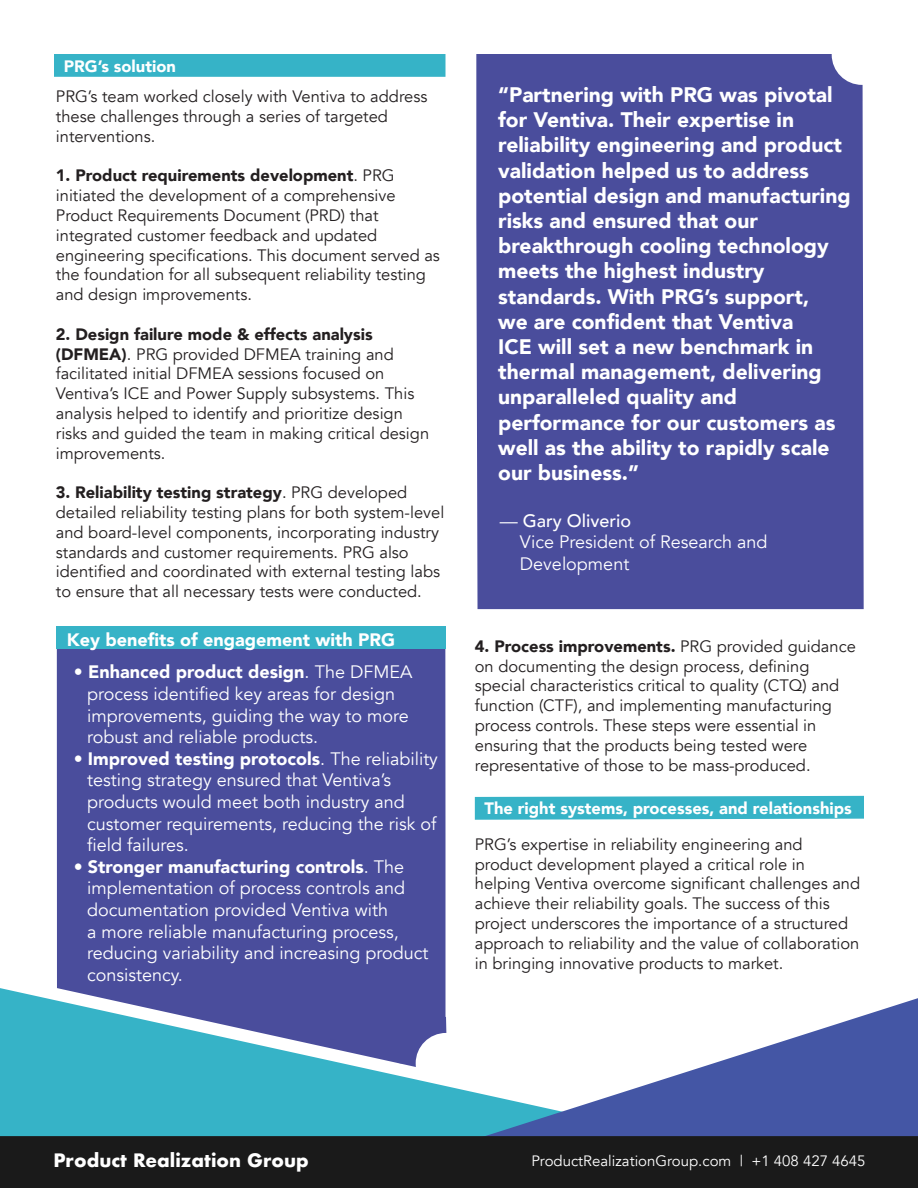
<style>
.page{position:relative;width:918px;height:1188px;background:#fff}
.page>*{position:absolute;margin:0;border:0;box-sizing:border-box;transform-origin:0 0}
.t1{font:900 21px/25.2px "Avenir";color:#fff}
.t2{font:18px/21.6px "Avenir";color:#fff}
.t3{font:900 18px "Avenir";color:#fff}
.t4{font:700 18px "Futura";color:#fff}
.t5{font:500 18px "Avenir";color:#fff}
.t6{font:16.5px/19.8px "Avenir";color:#231f20}
.t7{font:900 16.5px "Avenir";color:#fff}
.t8{font:15px "Avenir";color:#fff}
.s1{font-weight:900}
.s2{font-weight:400}
</style>
<div class="page">
<div style="left:57px;top:649px;width:389px;height:339px;background:#4a4d9c"></div>
<div style="left:476px;top:54px;width:388px;height:555px;background:#4a4d9c"></div>
<svg style="left:0;top:988px;width:446px;height:148px;background:#4ba1c1"></svg>
<svg style="left:434px;top:998px;width:484px;height:138px"></svg>
<svg style="left:816px;top:54px;width:46px;height:47px"></svg>
<div style="left:832px;top:24px;width:60px;height:61px;background:#fff;border-radius:50%"></div>
<div style="left:0;top:1136px;width:918px;height:52px;background:#1a1a1a"></div>
<div style="left:56px;top:626px;width:390px;height:23px;background:#36b3c7"></div>
<div style="left:54px;top:54px;width:392px;height:23px;background:#36b3c7"></div>
<svg style="left:475px;top:796px;width:389px;height:24px;background:#40b6c9"></svg>
<p class="t7" style="left:64px;top:52px;width:114px">PRG’s solution</p>
<p class="t6" style="left:56px;top:87px;width:373px">PRG’s team worked closely with Ventiva to address these challenges through a series of targeted interventions.</p>
<p class="t6" style="left:56px;top:166px;width:386px"><span class="s1">1. Product requirements development</span>. PRG initiated the development of a comprehensive Product Requirements Document (PRD) that integrated customer feedback and updated engineering specifications. This document served as the foundation for all subsequent reliability testing and design improvements.</p>
<p class="t6" style="left:56px;top:325px;width:375px"><span class="s1">2. Design failure mode &amp; effects analysis (DFMEA)</span>. PRG provided DFMEA training and facilitated initial DFMEA sessions focused on Ventiva’s ICE and Power Supply subsystems. This analysis helped to identify and prioritize design risks and guided the team in making critical design improvements.</p>
<p class="t6" style="left:56px;top:483px;width:390px"><span class="s1">3. Reliability testing strategy</span>. PRG developed detailed reliability testing plans for both system-level and board-level components, incorporating industry standards and customer requirements. PRG also identified and coordinated with external testing labs to ensure that all necessary tests were conducted.</p>
<p class="t3" style="left:67px;top:624px;width:330px">Key benefits of engagement with PRG</p>
<p class="t2" style="left:87px;top:662px;width:327px;text-indent:-14px">• <span class="s1">Enhanced product design</span>. The DFMEA process identified key areas for design improvements, guiding the way to more robust and reliable products.</p>
<p class="t2" style="left:87px;top:748px;width:352px;text-indent:-14px">• <span class="s1">Improved testing protocols</span>. The reliability testing strategy ensured that Ventiva’s products would meet both industry and customer requirements, reducing the risk of field failures.</p>
<p class="t2" style="left:87px;top:856px;width:343px;text-indent:-14px">• <span class="s1">Stronger manufacturing controls</span>. The implementation of process controls and documentation provided Ventiva with<br>a more reliable manufacturing process, reducing variability and increasing product consistency.</p>
<p class="t1" style="left:498px;top:82px;width:354px">“Partnering with PRG was pivotal for Ventiva. Their expertise in reliability engineering and product validation helped us to address potential design and manufacturing risks and ensured that our breakthrough cooling technology meets the highest industry standards. With PRG’s support,<br>we are confident that Ventiva<br>ICE will set a new benchmark in thermal management, delivering unparalleled quality and performance for our customers as well as the ability to rapidly scale our business.”</p>
<p class="t5" style="left:500px;top:505px;width:133px"><span class="s2">—</span> Gary Oliverio</p>
<p class="t2" style="left:520px;top:532px;width:249px">Vice President of Research and<br>Development</p>
<p class="t6" style="left:475px;top:636px;width:383px"><span class="s1">4. Process improvements.</span> PRG provided guidance on documenting the design process, defining special characteristics critical to quality (CTQ) and function (CTF), and implementing manufacturing process controls. These steps were essential in ensuring that the products being tested were representative of those to be mass-produced.</p>
<p class="t7" style="left:485px;top:794px;width:369px">The right systems, processes, and relationships</p>
<p class="t6" style="left:475px;top:834px;width:387px">PRG’s expertise in reliability engineering and product development played a critical role in helping Ventiva overcome significant challenges and achieve their reliability goals. The success of this project underscores the importance of a structured approach to reliability and the value of collaboration in bringing innovative products to market.</p>
<p class="t4" style="left:53px;top:1147px;width:257px">Product Realization Group</p>
<p class="t8" style="left:531px;top:1151px;width:336px">ProductRealizationGroup.com | +1 408 427 4645</p>
</div>
